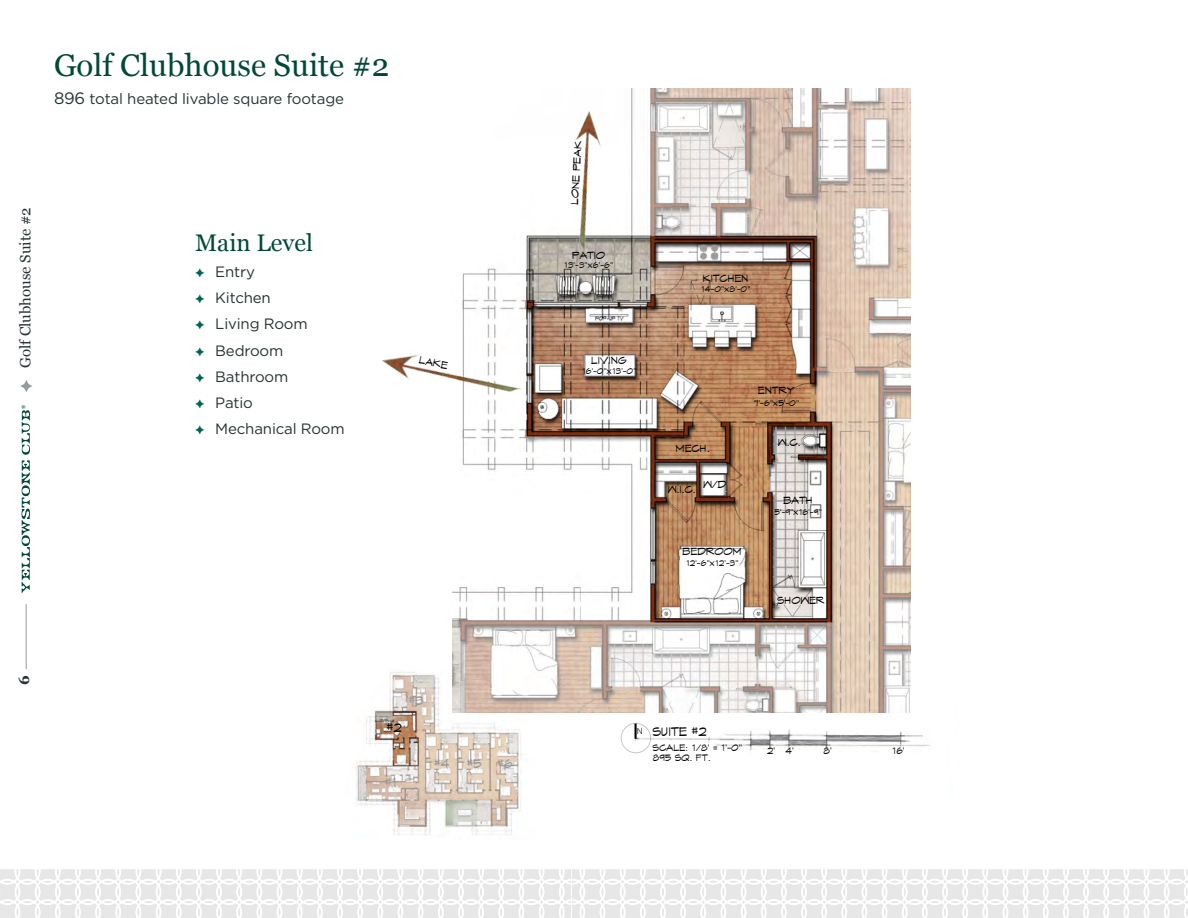
<style>
.page{position:relative;width:1188px;height:918px;background:#fff}
.page>*{position:absolute;margin:0;border:0;box-sizing:border-box;transform-origin:0 0}
.t1{font:31.2px "Georgia";color:#004839}
.t2{font:24px "Georgia";color:#004839}
.t3{font:15px "Gotham";letter-spacing:-.01em;color:#293234}
.t4{font:15px "Georgia";color:#293234}
.t5{font:700 15px "Georgia";color:#293234}
.t6{font:12.6px "A Rchitxt";color:#939598}
.t7{font:12.6px "A Rchitxt";color:#000}
.t8{font:12.6px "Cordia New";color:#000}
.t9{font:10.5px "A Rchitxt";color:#000}
.t10{font:9.45px/9.4px "A Rchitxt";color:#000}
.t11{font:8.4px "A Rchitxt";color:#000}
.s1{font-size:16.5px}
.s2{color:#006256}
</style>
<div class="page">
<hr style="left:26px;top:604px;width:1px;height:65px;background:#949a9d">
<svg style="left:20px;top:380px;width:12px;height:12px"></svg>
<img style="left:0;top:869px;width:1188px;height:49px">
<img style="left:452px;top:89px;width:458px;height:623px">
<img style="left:715px;top:729px;width:215px;height:24px">
<div style="left:621px;top:723px;width:30px;height:30px;border:1px solid #c6c8ca;border-radius:50%"></div>
<svg style="left:635px;top:724px;width:2px;height:14px"></svg>
<img style="left:635px;top:738px;width:98px;height:4px">
<img style="left:356px;top:669px;width:179px;height:166px">
<img style="left:549px;top:103px;width:76px;height:162px">
<img style="left:382px;top:324px;width:153px;height:100px">
<svg style="left:22px;top:410px;width:8px;height:183px"></svg>
<p class="t1" style="left:54px;top:43px;width:337px">Golf Clubhouse Suite #2</p>
<p class="t3" style="left:54px;top:89px;width:292px"><span class="s1">896</span> total heated livable square footage</p>
<p class="t4" style="left:14px;top:368px;width:162px;rotate:-90deg">Golf Clubhouse Suite #2</p>
<p class="t2" style="left:195px;top:225px;width:119px">Main Level</p>
<p class="t3" style="left:195px;top:262px;width:61px"><span class="s2">✦</span> Entry</p>
<p class="t3" style="left:195px;top:288px;width:77px"><span class="s2">✦</span> Kitchen</p>
<p class="t3" style="left:195px;top:314px;width:114px"><span class="s2">✦</span> Living Room</p>
<p class="t3" style="left:195px;top:341px;width:90px"><span class="s2">✦</span> Bedroom</p>
<p class="t3" style="left:195px;top:367px;width:95px"><span class="s2">✦</span> Bathroom</p>
<p class="t3" style="left:195px;top:393px;width:59px"><span class="s2">✦</span> Patio</p>
<p class="t3" style="left:195px;top:419px;width:151px"><span class="s2">✦</span> Mechanical Room</p>
<p class="t9" style="left:228px;top:268px;width:29px">W.I.C.</p>
<p class="t11" style="left:201px;top:370px;width:47px">7’-6”X5’-0”</p>
<p class="t9" style="left:421px;top:354px;width:31px;rotate:12deg">LAKE</p>
<p class="t5" style="left:13px;top:685px;width:11px;rotate:-90deg">6</p>
<p class="t6" style="left:409px;top:694px;width:16px">#3</p>
<p class="t7" style="left:387px;top:720px;width:16px">#2</p>
<p class="t6" style="left:385px;top:775px;width:14px">#1</p>
<p class="t6" style="left:434px;top:756px;width:17px">#4</p>
<p class="t6" style="left:467px;top:756px;width:16px">#5</p>
<p class="t6" style="left:497px;top:756px;width:17px">#6</p>
<p class="t9" style="left:569px;top:204px;width:65px;rotate:-87deg">LONE PEAK</p>
<p class="t9" style="left:572px;top:249px;width:35px">PATIO</p>
<p class="t11" style="left:564px;top:260px;width:50px">13’-3”X6’-6”</p>
<p class="t9" style="left:591px;top:354px;width:38px">LIVING</p>
<p class="t11" style="left:582px;top:366px;width:56px">16’-0”X13’-0”</p>
<p class="t9" style="left:703px;top:273px;width:48px">KITCHEN</p>
<p class="t11" style="left:701px;top:285px;width:51px">14-0”X8’-0”</p>
<p class="t9" style="left:676px;top:442px;width:35px">MECH.</p>
<p class="t9" style="left:668px;top:483px;width:29px">W.I.C.</p>
<p class="t9" style="left:704px;top:478px;width:25px">W/D</p>
<p class="t9" style="left:758px;top:385px;width:38px">ENTRY</p>
<p class="t11" style="left:754px;top:398px;width:47px">7’-6”X5’-0”</p>
<p class="t9" style="left:778px;top:436px;width:24px">W.C.</p>
<p class="t9" style="left:783px;top:495px;width:31px">BATH</p>
<p class="t11" style="left:775px;top:507px;width:49px">5’-9”X16’-9”</p>
<p class="t9" style="left:682px;top:545px;width:61px">BEDROOM</p>
<p class="t11" style="left:686px;top:558px;width:54px">12’-6”X12’-3”</p>
<p class="t9" style="left:777px;top:595px;width:49px">SHOWER</p>
<p class="t8" style="left:637px;top:722px;width:7px">n</p>
<p class="t7" style="left:653px;top:724px;width:55px">SUITE #2</p>
<p class="t10" style="left:653px;top:744px;width:91px">SCALE: 1/8’ = 1’-0”<br>895 SQ. FT.</p>
<p class="t10" style="left:767px;top:746px;width:28px">2’ 4’</p>
<p class="t10" style="left:824px;top:746px;width:10px">8’</p>
<p class="t10" style="left:892px;top:746px;width:14px">16’</p>
</div>
